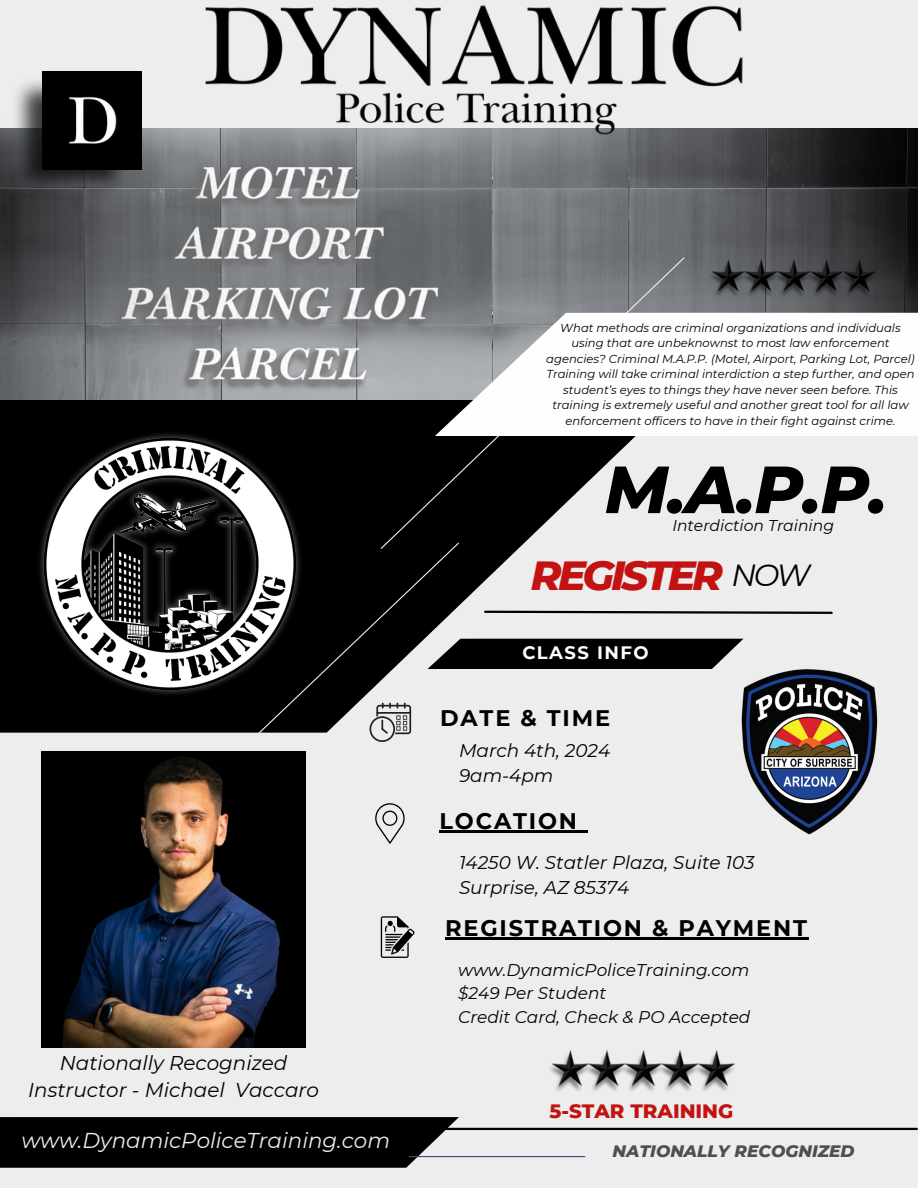
<style>
.page{position:relative;width:918px;height:1188px;background:#ededed}
.page>*{position:absolute;margin:0;border:0;box-sizing:border-box;transform-origin:0 0}
.t1{font:italic 800 66.45px "Montserrat";color:#000}
.t2{font:italic 800 41.55px "Montserrat";letter-spacing:-.085em;color:#c21212}
.t3{font:italic 30.45px "Montserrat";color:#000}
.t4{font:700 22.5px "Montserrat";letter-spacing:.08em;color:#000}
.t5{font:italic 21.45px "Montserrat";color:#ededed}
.t6{font:italic 19.95px/27px "Montserrat";color:#000;text-align:center}
.t7{font:800 19.8px "Montserrat";color:#c21212}
.t8{font:italic 18.45px "Montserrat";color:#000}
.t9{font:700 18px "Montserrat";letter-spacing:.08em;color:#fefefe}
.t10{font:italic 16.95px "Montserrat";color:#000}
.t11{font:italic 800 16.95px "Montserrat";color:#4e4f52}
.t12{font:italic 15.6px "Montserrat";color:#000}
.t13{font:italic 11.55px/15.5px "Montserrat";color:#000;text-align:center}
</style>
<div class="page">
<img style="left:599px;top:128px;width:319px;height:185px">
<div style="left:0;top:400px;width:673px;height:333px;background:#000"></div>
<svg style="left:0;top:1117px;width:459px;height:51px;background:#0e0e0e"></svg>
<svg style="left:388px;top:256px;width:298px;height:285px"></svg>
<div style="left:435px;top:313px;width:483px;height:123px;background:#fefefe"></div>
<hr style="left:415px;top:1128px;width:502px;height:2px;background:#010101">
<img style="left:16px;top:80px;width:26px;height:22px">
<hr style="left:409px;top:1156px;width:176px;height:1px;background:#374b80">
<img style="left:42px;top:752px;width:263px;height:295px">
<div style="left:42px;top:71px;width:99px;height:98px;background:#000"></div>
<img style="left:0;top:102px;width:599px;height:311px">
<img style="left:149px;top:5px;width:621px;height:194px">
<img style="left:59px;top:96px;width:65px;height:58px">
<svg style="left:381px;top:916px;width:34px;height:42px"></svg>
<svg style="left:250px;top:541px;width:583px;height:201px"></svg>
<svg style="left:375px;top:803px;width:30px;height:41px"></svg>
<img style="left:550px;top:1050px;width:185px;height:41px">
<img style="left:678px;top:257px;width:239px;height:50px">
<img style="left:734px;top:661px;width:144px;height:174px">
<hr style="left:440px;top:830px;width:139px;height:2px;background:#000">
<svg style="left:579px;top:830px;width:8px;height:2px"></svg>
<hr style="left:445px;top:937px;width:364px;height:2px;background:#000">
<img style="left:39px;top:434px;width:266px;height:265px">
<h4 class="t6" style="left:28px;top:1049px;width:292px">Nationally Recognized<br>Instructor - Michael Vaccaro</h4>
<h1 class="t5" style="left:21px;top:1127px;width:370px">www.DynamicPoliceTraining.com</h1>
<h3 class="t13" style="left:546px;top:320px;width:370px">What methods are criminal organizations and individuals using that are unbeknownst to most law enforcement agencies? Criminal M.A.P.P. (Motel, Airport, Parking Lot, Parcel)<br>Training will take criminal interdiction a step further, and open student’s eyes to things they have never seen before. This training is extremely useful and another great tool for all law enforcement officers to have in their fight against crime.</h3>
<p class="t1" style="left:605px;top:449px;width:284px">M.A.P.P.</p>
<p class="t12" style="left:672px;top:516px;width:163px">Interdiction Training</p>
<p class="t2" style="left:531px;top:550px;width:193px">REGISTER</p>
<h2 class="t3" style="left:731px;top:557px;width:81px">NOW</h2>
<p class="t9" style="left:522px;top:642px;width:128px">CLASS INFO</p>
<p class="t4" style="left:440px;top:704px;width:172px">DATE &amp; TIME</p>
<p class="t8" style="left:459px;top:740px;width:153px">March 4th, 2024</p>
<h4 class="t8" style="left:459px;top:764px;width:96px">9am-4pm</h4>
<h4 class="t4" style="left:440px;top:807px;width:139px">LOCATION</h4>
<p class="t8" style="left:459px;top:851px;width:297px">14250 W. Statler Plaza, Suite 103</p>
<p class="t8" style="left:459px;top:876px;width:172px">Surprise, AZ 85374</p>
<p class="t4" style="left:445px;top:914px;width:363px">REGISTRATION &amp; PAYMENT</p>
<p class="t10" style="left:458px;top:959px;width:293px">www.DynamicPoliceTraining.com</p>
<p class="t10" style="left:458px;top:983px;width:150px">$249 Per Student</p>
<p class="t10" style="left:458px;top:1007px;width:294px">Credit Card, Check &amp; PO Accepted</p>
<p class="t7" style="left:550px;top:1099px;width:185px">5-STAR TRAINING</p>
<p class="t11" style="left:613px;top:1141px;width:244px">NATIONALLY RECOGNIZED</p>
</div>
